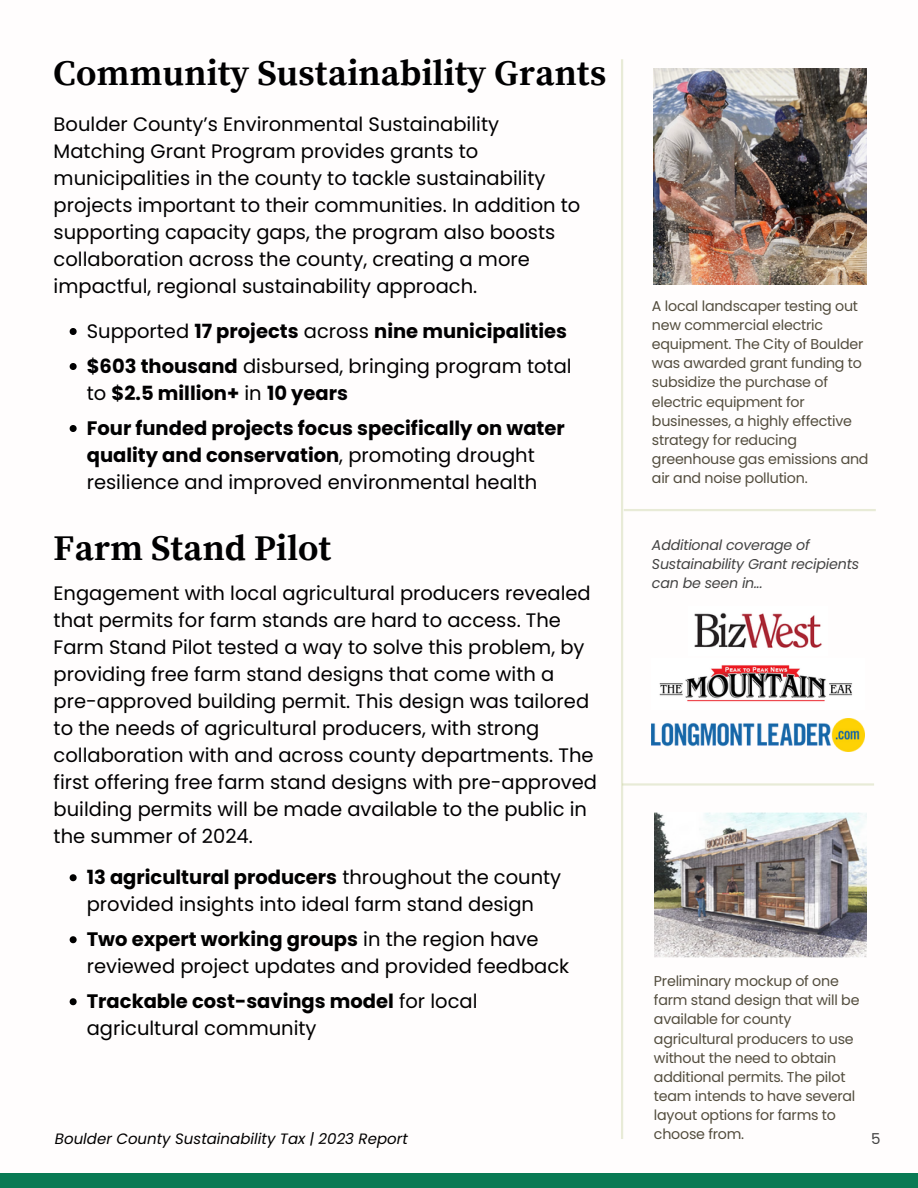
<style>
.page{position:relative;width:918px;height:1188px;background:#fff}
.page>*{position:absolute;margin:0;border:0;box-sizing:border-box;transform-origin:0 0}
.t1{font:700 36px "Source Serif Pro";color:#000001}
.t2{font:19.5px/27px "Poppins";color:#000001}
.t3{font:19.5px/27px "Poppins";color:#000}
.t4{font:700 19.5px/27px "Poppins";color:#000001}
.t5{font:italic 15px "Poppins";color:#000}
.t6{font:15px "Poppins";color:#434343}
.t7{font:14.25px/19.2px "Poppins";letter-spacing:-.015em;color:#534d3e}
.t8{font:italic 14.25px/19.2px "Poppins";letter-spacing:-.015em;color:#434343}
.s1{font-weight:400}
.s2{font-weight:700}
</style>
<div class="page">
<div style="left:0;top:1174px;width:918px;height:14px;background:#097a54"></div>
<hr style="left:621px;top:59px;width:2px;height:1080px;background:#bfcb91">
<hr style="left:624px;top:509px;width:252px;height:2px;background:#bfcb91">
<img style="left:654px;top:68px;width:213px;height:216px">
<img style="left:659px;top:665px;width:194px;height:37px">
<img style="left:652px;top:718px;width:213px;height:33px">
<img style="left:694px;top:612px;width:128px;height:36px">
<hr style="left:622px;top:783px;width:252px;height:3px;background:#bfcb91">
<img style="left:655px;top:813px;width:211px;height:145px">
<svg style="left:70px;top:874px;width:7px;height:7px"></svg>
<svg style="left:70px;top:936px;width:7px;height:7px"></svg>
<svg style="left:70px;top:998px;width:7px;height:7px"></svg>
<svg style="left:70px;top:328px;width:7px;height:7px"></svg>
<svg style="left:70px;top:363px;width:7px;height:7px"></svg>
<svg style="left:70px;top:425px;width:7px;height:7px"></svg>
<h1 class="t1" style="left:54px;top:52px;width:554px">Community Sustainability Grants</h1>
<p class="t2" style="left:54px;top:111px;width:528px">Boulder County’s Environmental Sustainability Matching Grant Program provides grants to municipalities in the county to tackle sustainability projects important to their communities. In addition to supporting capacity gaps, the program also boosts collaboration across the county, creating a more impactful, regional sustainability approach.</p>
<p class="t4" style="left:87px;top:318px;width:482px"><span class="s1">Supported</span> 17 projects <span class="s1">across</span> nine municipalities</p>
<p class="t2" style="left:87px;top:353px;width:486px"><span class="s2">$603 thousand</span> disbursed, bringing program total to <span class="s2">$2.5 million+</span> in <span class="s2">10 years</span></p>
<p class="t4" style="left:87px;top:415px;width:480px">Four funded projects focus specifically on water quality and conservation<span class="s1">, promoting drought resilience and improved environmental health</span></p>
<h2 class="t1" style="left:54px;top:527px;width:279px">Farm Stand Pilot</h2>
<p class="t2" style="left:54px;top:580px;width:545px">Engagement with local agricultural producers revealed that permits for farm stands are hard to access. The Farm Stand Pilot tested a way to solve this problem, by providing free farm stand designs that come with a pre-approved building permit. This design was tailored to the needs of agricultural producers, with strong collaboration with and across county departments. The first offering free farm stand designs with pre-approved building permits will be made available to the public in the summer of 2024.</p>
<p class="t3" style="left:87px;top:864px;width:476px"><span class="s2">13 agricultural producers</span> throughout the county provided insights into ideal farm stand design</p>
<p class="t3" style="left:87px;top:926px;width:484px"><span class="s2">Two expert working groups</span> in the region have reviewed project updates and provided feedback</p>
<p class="t3" style="left:87px;top:988px;width:392px"><span class="s2">Trackable cost-savings model</span> for local agricultural community</p>
<p class="t7" style="left:652px;top:296px;width:218px">A local landscaper testing out new commercial electric equipment. The City of Boulder was awarded grant funding to subsidize the purchase of electric equipment for businesses, a highly effective strategy for reducing greenhouse gas emissions and air and noise pollution.</p>
<p class="t8" style="left:652px;top:535px;width:209px">Additional coverage of<br>Sustainability Grant recipients can be seen in...</p>
<p class="t7" style="left:654px;top:972px;width:207px">Preliminary mockup of one farm stand design that will be available for county agricultural producers to use without the need to obtain additional permits. The pilot team intends to have several layout options for farms to</p>
<p class="t5" style="left:55px;top:1128px;width:354px">Boulder County Sustainability Tax | 2023 Report</p>
<p class="t7" style="left:654px;top:1125px;width:92px">choose from.</p>
<p class="t6" style="left:871px;top:1128px;width:11px">5</p>
</div>
